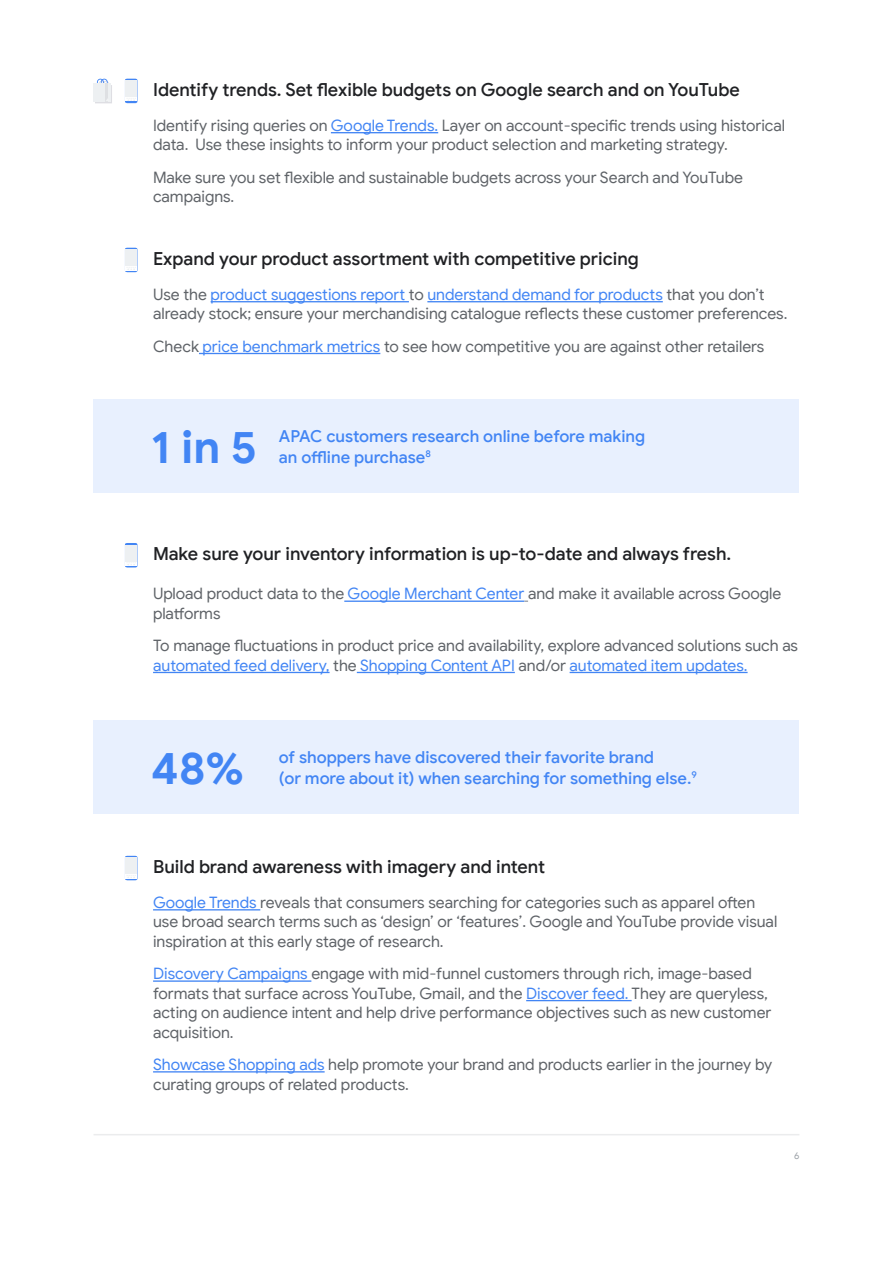
<style>
.page{position:relative;width:893px;height:1263px;background:#fff}
.page>*{position:absolute;margin:0;border:0;box-sizing:border-box;transform-origin:0 0}
.t1{font:700 45px "Google Sans";color:#4285f4}
.t2{font:500 18px "Google Sans";color:#202124}
.t3{font:500 16.5px/21px "Google Sans";color:#4285f4}
.t4{font:15.75px/19.5px "Google Sans";letter-spacing:-.005em;color:#5f6368}
.t5{font:9.6px "Google Sans";color:#9aa0a6}
.s1{color:#4285f4}
</style>
<div class="page">
<div style="left:94px;top:399px;width:705px;height:93px;background:#e8f0fe"></div>
<div style="left:94px;top:721px;width:705px;height:93px;background:#e8f0fe"></div>
<hr style="left:331px;top:132px;width:107px;height:1px;background:#4285f4">
<hr style="left:344px;top:600px;width:180px;height:2px;background:#4285f4">
<hr style="left:153px;top:672px;width:177px;height:1px;background:#4285f4">
<hr style="left:357px;top:672px;width:158px;height:1px;background:#4285f4">
<hr style="left:570px;top:672px;width:178px;height:1px;background:#4285f4">
<hr style="left:153px;top:909px;width:107px;height:1px;background:#4285f4">
<hr style="left:153px;top:980px;width:158px;height:2px;background:#4285f4">
<hr style="left:526px;top:1000px;width:106px;height:1px;background:#4285f4">
<hr style="left:153px;top:1071px;width:172px;height:1px;background:#4285f4">
<hr style="left:211px;top:301px;width:198px;height:1px;background:#4285f4">
<hr style="left:427px;top:301px;width:236px;height:1px;background:#4285f4">
<hr style="left:199px;top:353px;width:181px;height:1px;background:#4285f4">
<div style="left:94px;top:83px;width:11px;height:18px;background:#edf0f2"></div>
<svg style="left:95px;top:79px;width:17px;height:24px"></svg>
<svg style="left:125px;top:79px;width:13px;height:24px"></svg>
<svg style="left:125px;top:248px;width:13px;height:24px"></svg>
<svg style="left:125px;top:543px;width:13px;height:25px"></svg>
<svg style="left:125px;top:856px;width:13px;height:25px"></svg>
<hr style="left:94px;top:1134px;width:705px;height:1px;background:#ebeced">
<p class="t2" style="left:153px;top:79px;width:588px">Identify trends. Set flexible budgets on Google search and on YouTube</p>
<p class="t4" style="left:153px;top:116px;width:633px">Identify rising queries on <span class="s1">Google Trends.</span> Layer on account-specific trends using historical data. Use these insights to inform your product selection and marketing strategy.</p>
<p class="t4" style="left:153px;top:167px;width:591px">Make sure you set flexible and sustainable budgets across your Search and YouTube campaigns.</p>
<p class="t2" style="left:153px;top:248px;width:487px">Expand your product assortment with competitive pricing</p>
<p class="t4" style="left:153px;top:285px;width:636px">Use the <span class="s1">product suggestions report</span> to <span class="s1">understand demand for products</span> that you don’t already stock; ensure your merchandising catalogue reflects these customer preferences.</p>
<p class="t4" style="left:153px;top:336px;width:613px">Check <span class="s1">price benchmark metrics</span> to see how competitive you are against other retailers</p>
<p class="t1" style="left:151px;top:419px;width:108px">1 in 5</p>
<p class="t3" style="left:279px;top:425px;width:368px">APAC customers research online before making an offline purchase<sup>8</sup></p>
<p class="t2" style="left:153px;top:543px;width:580px">Make sure your inventory information is up-to-date and always fresh.</p>
<p class="t4" style="left:153px;top:584px;width:630px">Upload product data to the <span class="s1">Google Merchant Center</span> and make it available across Google platforms</p>
<p class="t4" style="left:153px;top:636px;width:646px">To manage fluctuations in product price and availability, explore advanced solutions such as <span class="s1">automated feed delivery,</span> the <span class="s1">Shopping Content API</span> and/or <span class="s1">automated item updates.</span></p>
<p class="t1" style="left:151px;top:740px;width:95px">48%</p>
<p class="t3" style="left:279px;top:747px;width:377px">of shoppers have discovered their favorite brand</p>
<p class="t3" style="left:279px;top:768px;width:419px">(or more about it) when searching for something else.<sup>9</sup></p>
<p class="t2" style="left:153px;top:856px;width:393px">Build brand awareness with imagery and intent</p>
<p class="t4" style="left:153px;top:893px;width:626px"><span class="s1">Google Trends</span> reveals that consumers searching for categories such as apparel often use broad search terms such as ‘design’ or ‘features’. Google and YouTube provide visual inspiration at this early stage of research.</p>
<p class="t4" style="left:153px;top:964px;width:620px"><span class="s1">Discovery Campaigns</span> engage with mid-funnel customers through rich, image-based formats that surface across YouTube, Gmail, and the <span class="s1">Discover feed.</span> They are queryless, acting on audience intent and help drive performance objectives such as new customer acquisition.</p>
<p class="t4" style="left:153px;top:1055px;width:621px"><span class="s1">Showcase Shopping ads</span> help promote your brand and products earlier in the journey by curating groups of related products.</p>
<p class="t5" style="left:794px;top:1149px;width:7px">6</p>
</div>
